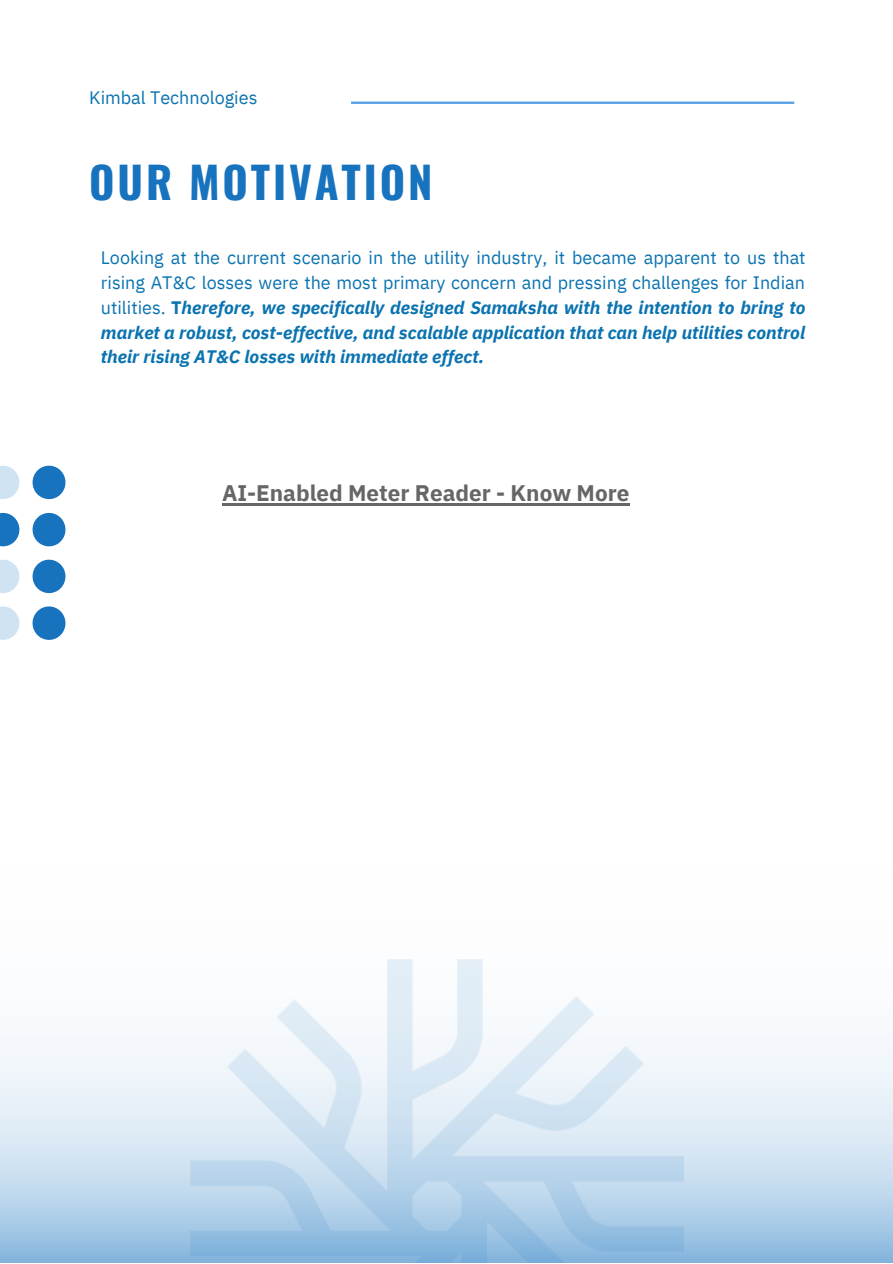
<style>
.page{position:relative;width:893px;height:1264px;background:#fff}
.page>*{position:absolute;margin:0;border:0;box-sizing:border-box;transform-origin:0 0}
.t1{font:700 43.5px "Oswald";letter-spacing:.065em;color:#1773be}
.t2{font:700 22.5px "IBM Plex Sans";color:#666}
.t3{font:italic 700 18px/24.8px "IBM Plex Sans";color:#0a73b0;text-align:justify}
.t4{font:18px "IBM Plex Sans";color:#0a73b0}
.s1{font-weight:400;font-style:normal}
.s2{font-style:normal}
</style>
<div class="page">
<svg style="left:0;top:465px;width:19px;height:34px"></svg>
<svg style="left:33px;top:465px;width:32px;height:34px"></svg>
<svg style="left:0;top:513px;width:19px;height:33px"></svg>
<svg style="left:33px;top:513px;width:32px;height:33px"></svg>
<svg style="left:0;top:559px;width:19px;height:34px"></svg>
<svg style="left:33px;top:559px;width:32px;height:34px"></svg>
<svg style="left:0;top:606px;width:19px;height:34px"></svg>
<svg style="left:33px;top:606px;width:32px;height:34px"></svg>
<hr style="left:351px;top:102px;width:443px;height:2px;background:#509ee3">
<svg style="left:0;top:959px;width:892px;height:303px"></svg>
<hr style="left:222px;top:503px;width:407px;height:3px;background:#666">
<p class="t4" style="left:89px;top:86px;width:170px">Kimbal Technologies</p>
<p class="t1" style="left:89px;top:148px;width:345px">OUR MOTIVATION</p>
<p class="t3" style="left:101px;top:245px;width:706px"><span class="s1">Looking at the current scenario in the utility industry, it became apparent to us that rising AT&amp;C losses were the most primary concern and pressing challenges for Indian utilities.</span> <span class="s2">T</span>herefore, we specifically designed Samaksha with the intention to bring to market a robust, cost-effective, and scalable application that can help utilities control their rising AT&amp;C losses with immediate effect.</p>
<p class="t2" style="left:222px;top:478px;width:409px">AI-Enabled Meter Reader - Know More</p>
</div>
